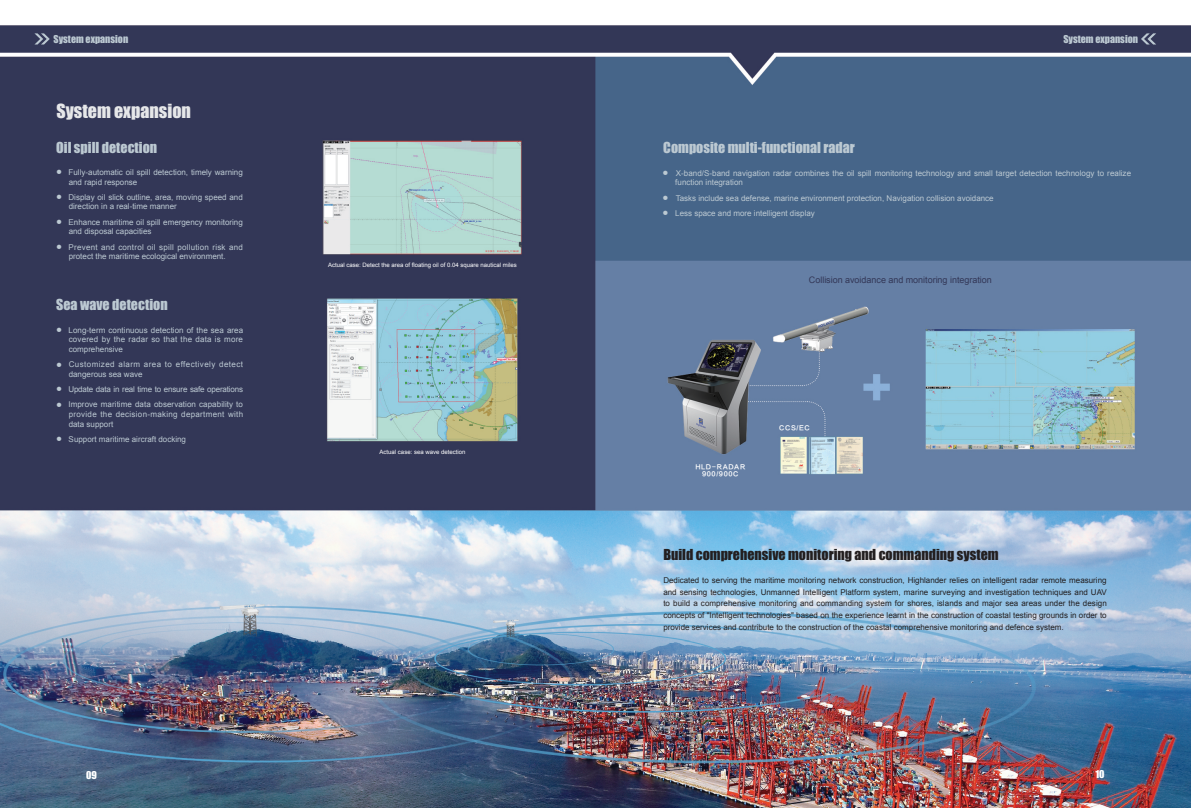
<style>
.page{position:relative;width:1191px;height:808px;background:#fff}
.page>*{position:absolute;margin:0;border:0;box-sizing:border-box;transform-origin:0 0}
.t1{font:18px "Impact MT Std";color:#e6e7e9}
.t2{font:14px "Impact MT Std";color:#bcc9d2}
.t3{font:14px "Impact MT Std";color:#231f20}
.t4{font:10px "Impact MT Std";color:#bcc9d2}
.t5{font:10px "Impact MT Std";color:#fff}
.t6{font:9px "Arial";letter-spacing:-.005em;color:#333757}
.t7{font:8px/9.6px "Arial";color:#bcc9d2}
.t8{font:8px/11.6px "Arial";color:#231f20;text-align:justify}
.t9{font:8px/9.6px "Arial";letter-spacing:.05em;color:#bcc9d2}
.t10{font:8px "Arial";letter-spacing:-.02em;color:#bcc9d2}
.t11{font:6.2px "FZLTZHK GBK1 0";letter-spacing:.1em;color:#fff}
.t12{font:6px "Arial";color:#fff}
.s1{font-family:"FZLTZHK GBK1 0";font-size:6px}
</style>
<div class="page">
<img style="left:0;top:25px;width:1191px;height:783px">
<svg style="left:34px;top:33px;width:16px;height:12px"></svg>
<svg style="left:1141px;top:33px;width:15px;height:12px"></svg>
<p class="t4" style="left:54px;top:33px;width:76px">System expansion</p>
<p class="t4" style="left:1063px;top:33px;width:76px">System expansion</p>
<p class="t1" style="left:56px;top:99px;width:136px">System expansion</p>
<p class="t2" style="left:56px;top:138px;width:102px">Oil spill detection</p>
<p class="t7" style="left:69px;top:167px;width:176px;text-indent:-13px"><span class="s1">●</span> Fully-automatic oil spill detection, timely warning and rapid response</p>
<p class="t7" style="left:69px;top:192px;width:176px;text-indent:-13px"><span class="s1">●</span> Display oil slick outline, area, moving speed and direction in a real-time manner</p>
<p class="t7" style="left:69px;top:217px;width:176px;text-indent:-13px"><span class="s1">●</span> Enhance maritime oil spill emergency monitoring and disposal capacities</p>
<p class="t7" style="left:56px;top:242px;width:188px;text-align:center"><span class="s1">●</span> Prevent and control oil spill pollution risk and protect the maritime ecological environment.</p>
<p class="t2" style="left:56px;top:296px;width:113px">Sea wave detection</p>
<p class="t7" style="left:69px;top:325px;width:176px;text-align:justify;text-indent:-13px"><span class="s1">●</span> Long-term continuous detection of the sea area covered by the radar so that the data is more comprehensive</p>
<p class="t9" style="left:69px;top:360px;width:176px;text-indent:-13px"><span class="s1">●</span> Customized alarm area to effectively detect dangerous sea wave</p>
<p class="t10" style="left:56px;top:384px;width:189px"><span class="s1">●</span> Update data in real time to ensure safe operations</p>
<p class="t7" style="left:69px;top:400px;width:176px;text-align:justify;text-indent:-13px"><span class="s1">●</span> Improve maritime data observation capability to provide the decision-making department with data support</p>
<p class="t7" style="left:56px;top:434px;width:132px"><span class="s1">●</span> Support maritime aircraft docking</p>
<p class="t12" style="left:328px;top:260px;width:190px">Actual case: Detect the area of floating oil of 0.04 square nautical miles</p>
<p class="t2" style="left:663px;top:139px;width:193px">Composite multi-functional radar</p>
<p class="t7" style="left:675px;top:168px;width:457px;text-indent:-13px"><span class="s1">●</span> X-band/S-band navigation radar combines the oil spill monitoring technology and small target detection technology to realize function integration</p>
<p class="t7" style="left:662px;top:193px;width:333px"><span class="s1">●</span> Tasks include sea defense, marine environment protection, Navigation collision avoidance</p>
<p class="t7" style="left:662px;top:208px;width:154px"><span class="s1">●</span> Less space and more intelligent display</p>
<p class="t6" style="left:809px;top:274px;width:184px">Collision avoidance and monitoring integration</p>
<p class="t11" style="left:779px;top:424px;width:32px">CCS/EC</p>
<p class="t12" style="left:380px;top:447px;width:87px">Actual case: sea wave detection</p>
<p class="t11" style="left:695px;top:463px;width:51px">HLD-RADAR</p>
<p class="t11" style="left:702px;top:470px;width:38px">900/900C</p>
<p class="t3" style="left:663px;top:545px;width:337px">Build comprehensive monitoring and commanding system</p>
<p class="t8" style="left:663px;top:575px;width:445px">Dedicated to serving the maritime monitoring network construction, Highlander relies on intelligent radar remote measuring and sensing technologies, Unmanned Intelligent Platform system, marine surveying and investigation techniques and UAV to build a comprehensive monitoring and commanding system for shores, islands and major sea areas under the design concepts of "Intelligent technologies" based on the experience learnt in the construction of coastal testing grounds in order to provide services and contribute to the construction of the coastal comprehensive monitoring and defence system.</p>
<p class="t5" style="left:86px;top:768px;width:12px">09</p>
<p class="t5" style="left:1095px;top:767px;width:11px">10</p>
</div>
